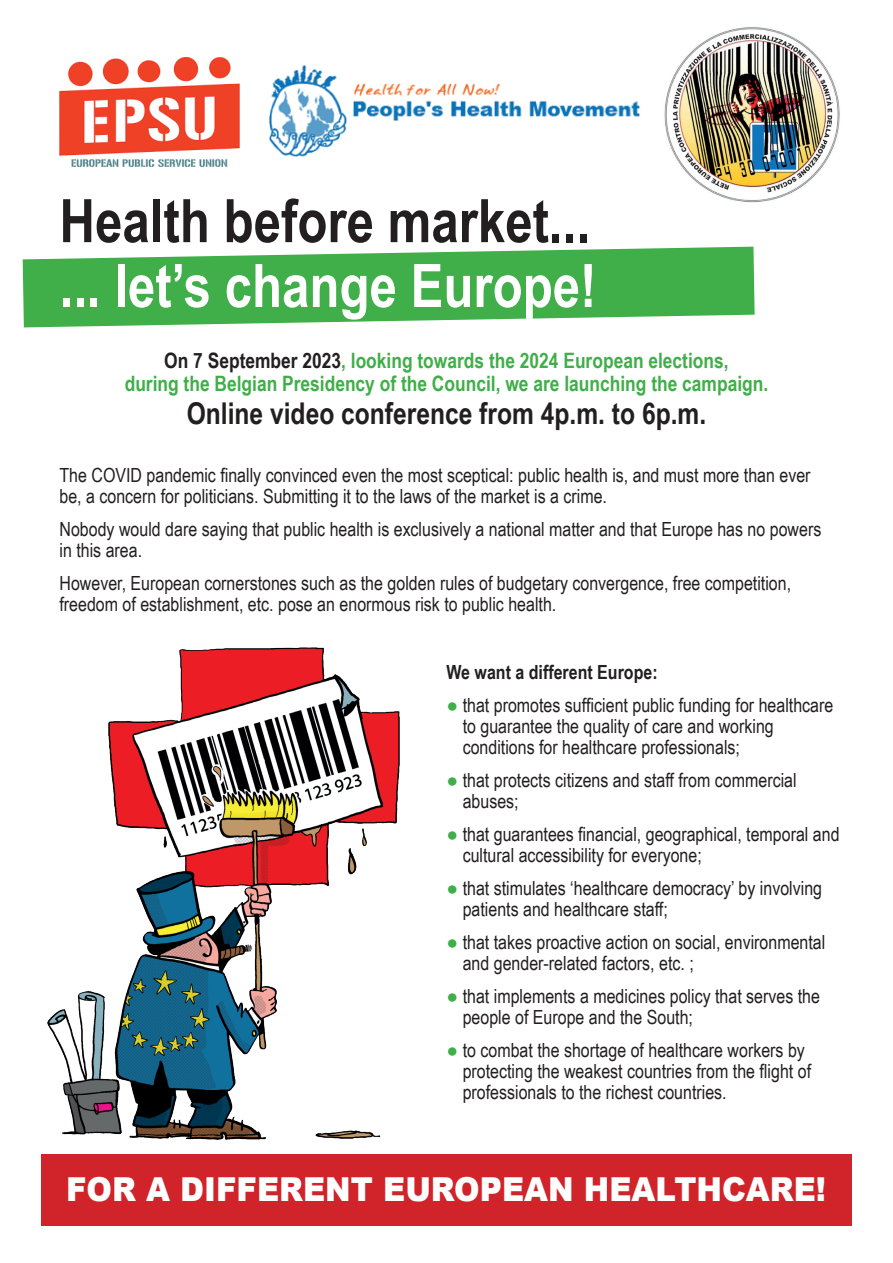
<style>
.page{position:relative;width:893px;height:1263px;background:#fff}
.page>*{position:absolute;margin:0;border:0;box-sizing:border-box;transform-origin:0 0}
.t1{font:700 60px "Arial Narrow";color:#231f20}
.t2{font:700 60px "Arial Narrow";color:#fff}
.t3{font:900 33px "Arial";color:#fff;scale:.93 1}
.t4{font:700 30px "Arial Narrow";color:#231f20}
.t5{font:700 21.15px/23px "Arial Narrow";color:#40ae49;text-align:center}
.t6{font:19.5px/21px "Arial Narrow";color:#231f20}
.t7{font:700 19.5px "Arial Narrow";color:#231f20}
.s1{color:#231f20}
.s2{color:#40ae49}
</style>
<div class="page">
<img style="left:60px;top:58px;width:179px;height:109px">
<img style="left:269px;top:64px;width:371px;height:93px">
<img style="left:664px;top:27px;width:176px;height:176px">
<img style="left:47px;top:647px;width:353px;height:493px">
<svg style="left:23px;top:247px;width:732px;height:80px;background:#5cba64"></svg>
<div style="left:41px;top:1154px;width:810px;height:71px;background:#d1232a"></div>
<h1 class="t1" style="left:60px;top:176px;width:532px">Health before market...</h1>
<h1 class="t2" style="left:60px;top:240px;width:538px">... let’s change Europe!</h1>
<p class="t5" style="left:125px;top:348px;width:645px"><span class="s1">On 7 September 2023</span>, looking towards the 2024 European elections,<br>during the Belgian Presidency of the Council, we are launching the campaign.</p>
<h3 class="t4" style="left:187px;top:390px;width:521px">Online video conference from 4p.m. to 6p.m.</h3>
<p class="t6" style="left:60px;top:464px;width:753px">The COVID pandemic finally convinced even the most sceptical: public health is, and must more than ever be, a concern for politicians. Submitting it to the laws of the market is a crime.</p>
<p class="t6" style="left:60px;top:518px;width:763px">Nobody would dare saying that public health is exclusively a national matter and that Europe has no powers in this area.</p>
<p class="t6" style="left:60px;top:572px;width:733px">However, European cornerstones such as the golden rules of budgetary convergence, free competition, freedom of establishment, etc. pose an enormous risk to public health.</p>
<p class="t7" style="left:446px;top:657px;width:213px">We want a different Europe:</p>
<p class="t6" style="left:463px;top:694px;width:372px;text-indent:-16px"><span class="s2">●</span> that promotes sufficient public funding for healthcare to guarantee the quality of care and working conditions for healthcare professionals;</p>
<p class="t6" style="left:463px;top:769px;width:335px;text-indent:-16px"><span class="s2">●</span> that protects citizens and staff from commercial abuses;</p>
<p class="t6" style="left:463px;top:823px;width:378px;text-indent:-16px"><span class="s2">●</span> that guarantees financial, geographical, temporal and cultural accessibility for everyone;</p>
<p class="t6" style="left:463px;top:877px;width:361px;text-indent:-16px"><span class="s2">●</span> that stimulates ‘healthcare democracy’ by involving patients and healthcare staff;</p>
<p class="t6" style="left:463px;top:931px;width:364px;text-indent:-16px"><span class="s2">●</span> that takes proactive action on social, environmental and gender-related factors, etc. ;</p>
<p class="t6" style="left:463px;top:985px;width:359px;text-indent:-16px"><span class="s2">●</span> that implements a medicines policy that serves the people of Europe and the South;</p>
<p class="t6" style="left:463px;top:1039px;width:350px;text-indent:-16px"><span class="s2">●</span> to combat the shortage of healthcare workers by protecting the weakest countries from the flight of professionals to the richest countries.</p>
<h2 class="t3" style="left:66px;top:1166px;width:819px">FOR A DIFFERENT EUROPEAN HEALTHCARE!</h2>
</div>
